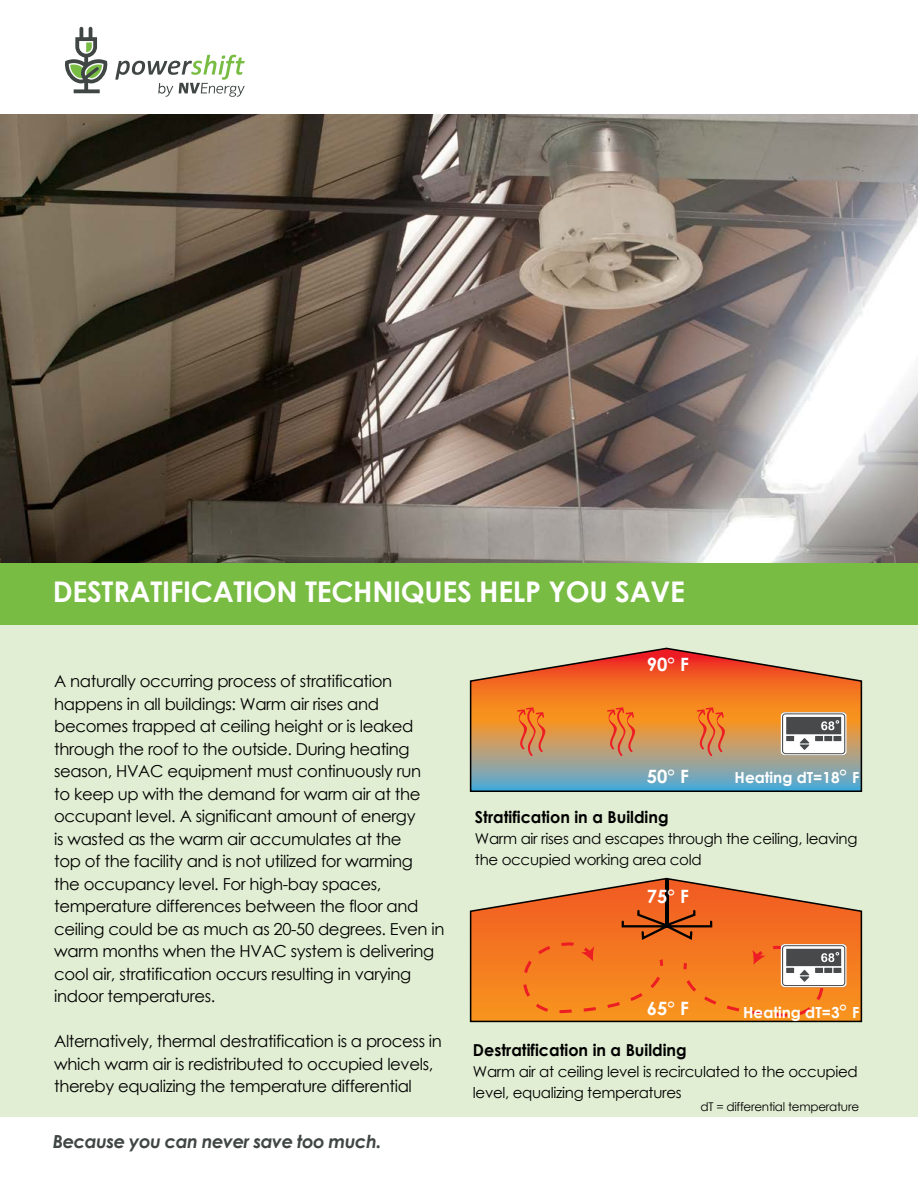
<style>
.page{position:relative;width:918px;height:1188px;background:#fff}
.page>*{position:absolute;margin:0;border:0;box-sizing:border-box;transform-origin:0 0}
.t1{font:700 28.5px "Century Gothic";letter-spacing:-.01em;color:#fff}
.t2{font:700 18.3px "Century Gothic";color:#fff}
.t3{font:italic 700 18px "Century Gothic";letter-spacing:-.03em;color:#3f4644}
.t4{font:16.5px/22.5px "Century Gothic";letter-spacing:-.02em;color:#000}
.t5{font:700 16.5px "Century Gothic";color:#000}
.t6{font:700 15.3px "Century Gothic";color:#fff}
.t7{font:15px/21px "Century Gothic";letter-spacing:-.02em;color:#000}
.t8{font:12px "Century Gothic";letter-spacing:-.02em;color:#000}
.s1{font-size:18.3px}
</style>
<div class="page">
<div style="left:0;top:563px;width:918px;height:554px;background:#e1eed3"></div>
<svg style="left:65px;top:27px;width:43px;height:66px"></svg>
<svg style="left:115px;top:55px;width:130px;height:42px"></svg>
<div style="left:0;top:563px;width:918px;height:62px;background:#79bc43"></div>
<img style="left:0;top:114px;width:918px;height:449px">
<svg style="left:469px;top:647px;width:394px;height:145px;background:#c39368"></svg>
<svg style="left:514px;top:707px;width:34px;height:50px;background:#de8141"></svg>
<svg style="left:604px;top:707px;width:34px;height:50px;background:#de8141"></svg>
<svg style="left:693px;top:707px;width:34px;height:50px;background:#de8141"></svg>
<svg style="left:781px;top:712px;width:66px;height:43px;background:#a8a8a8"></svg>
<svg style="left:469px;top:877px;width:394px;height:146px"></svg>
<hr style="left:665px;top:879px;width:4px;height:47px;background:#000">
<svg style="left:512px;top:909px;width:335px;height:109px;background:#ea7b2a"></svg>
<h2 class="t1" style="left:53px;top:570px;width:634px">DESTRATIFICATION TECHNIQUES HELP YOU SAVE</h2>
<p class="t4" style="left:54px;top:670px;width:368px">A naturally occurring process of stratification happens in all buildings: Warm air rises and becomes trapped at ceiling height or is leaked through the roof to the outside. During heating season, HVAC equipment must continuously run to keep up with the demand for warm air at the occupant level. A significant amount of energy is wasted as the warm air accumulates at the top of the facility and is not utilized for warming</p>
<p class="t4" style="left:54px;top:872px;width:392px">the occupancy level. For high-bay spaces, temperature differences between the floor and ceiling could be as much as 20-50 degrees. Even in warm months when the HVAC system is delivering cool air, stratification occurs resulting in varying indoor temperatures.</p>
<p class="t4" style="left:54px;top:1030px;width:389px">Alternatively, thermal destratification is a process in which warm air is redistributed to occupied levels, thereby equalizing the temperature differential</p>
<p class="t3" style="left:53px;top:1128px;width:330px">Because you can never save too much.</p>
<p class="t2" style="left:647px;top:650px;width:43px">90° F</p>
<p class="t2" style="left:647px;top:763px;width:43px">50° F</p>
<p class="t6" style="left:735px;top:766px;width:126px">Heating dT=18<span class="s1">°</span> F</p>
<p class="t5" style="left:475px;top:805px;width:195px">Stratification in a Building</p>
<p class="t7" style="left:475px;top:828px;width:384px">Warm air rises and escapes through the ceiling, leaving the occupied working area cold</p>
<p class="t2" style="left:647px;top:882px;width:43px">75° F</p>
<p class="t2" style="left:647px;top:995px;width:43px">65° F</p>
<p class="t5" style="left:473px;top:1037px;width:215px">Destratification in a Building</p>
<p class="t7" style="left:473px;top:1061px;width:386px">Warm air at ceiling level is recirculated to the occupied level, equalizing temperatures</p>
<p class="t8" style="left:701px;top:1098px;width:160px">dT = differential temperature</p>
<p class="t6" style="left:743px;top:1001px;width:118px">Heating dT=3<span class="s1">°</span> F</p>
</div>
